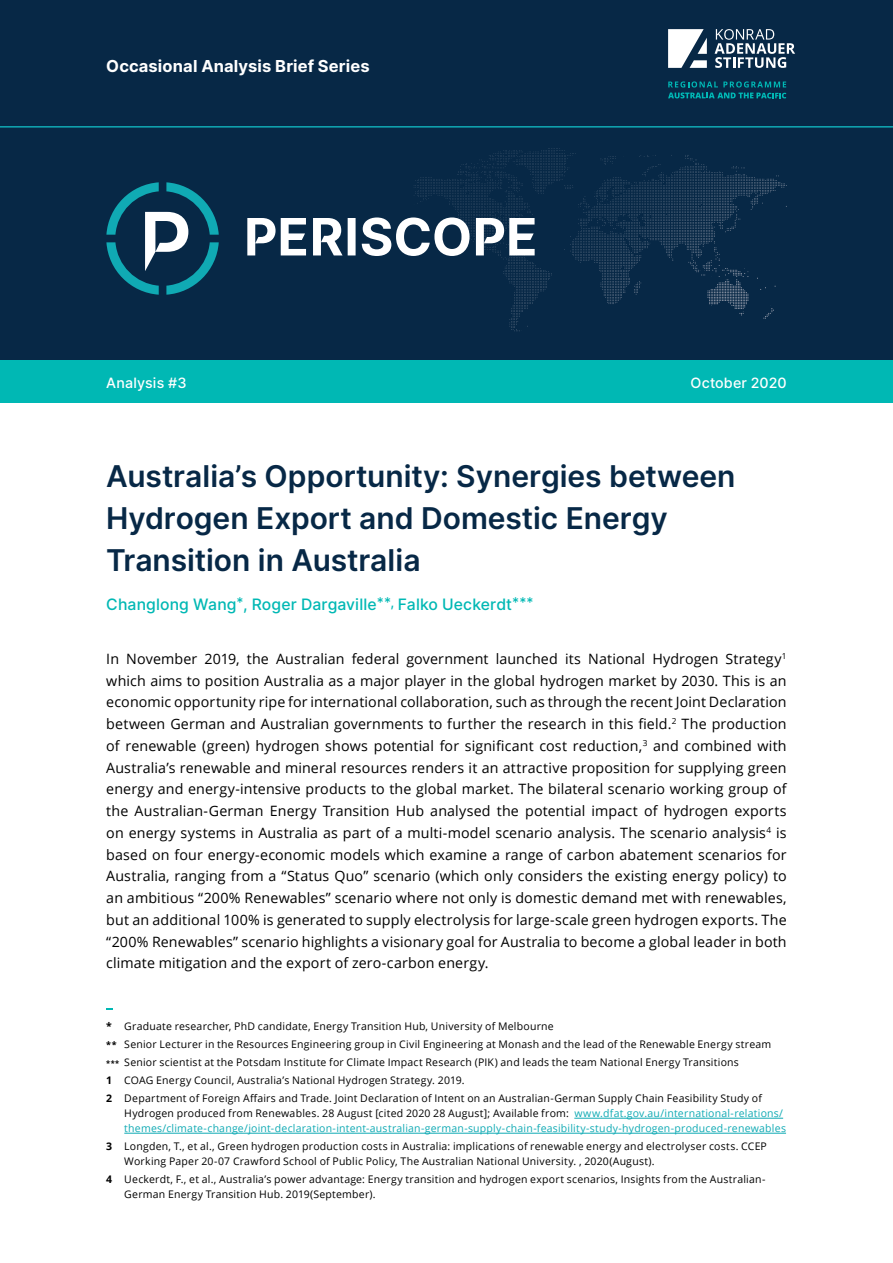
<style>
.page{position:relative;width:893px;height:1263px;background:#fff}
.page>*{position:absolute;margin:0;border:0;box-sizing:border-box;transform-origin:0 0}
.Article_Title{font:600 30px/42px "Inter";color:#072846}
.t1{font:700 16.5px "Inter";letter-spacing:.01em;color:#fff}
.Introduction{font:500 15.75px "Inter";letter-spacing:.005em;color:#00b8b4}
.t2{font:14.25px/21.8px "Open Sans";letter-spacing:.01em;color:#000;text-align:justify}
.t3{font:500 14.25px "Inter";letter-spacing:.01em;color:#fff}
.End_Note{font:10.5px/15px "Open Sans";letter-spacing:.02em;color:#000}
.s1{font-weight:700}
.s2{font-weight:700;font-size:9px}
.s3{font-weight:700;font-size:7.5px}
.s4{color:#10aab4}
</style>
<div class="page">
<div style="left:0;top:0;width:893px;height:128px;background:#072846"></div>
<div style="left:0;top:126px;width:893px;height:234px;background:#072846"></div>
<div style="left:0;top:360px;width:893px;height:42px;background:#00b8b4"></div>
<svg style="left:715px;top:29px;width:80px;height:39px"></svg>
<svg style="left:668px;top:29px;width:39px;height:39px"></svg>
<svg style="left:668px;top:81px;width:118px;height:17px"></svg>
<svg style="left:415px;top:150px;width:372px;height:181px"></svg>
<svg style="left:106px;top:182px;width:113px;height:113px"></svg>
<svg style="left:247px;top:217px;width:288px;height:39px"></svg>
<hr style="left:0;top:126px;width:893px;height:2px;background:#10aab4">
<hr style="left:574px;top:1118px;width:209px;height:1px;background:#10aab4">
<hr style="left:124px;top:1133px;width:662px;height:1px;background:#10aab4">
<p class="t1" style="left:106px;top:54px;width:265px">Occasional Analysis Brief Series</p>
<p class="t3" style="left:106px;top:373px;width:82px">Analysis #3</p>
<p class="t3" style="left:691px;top:373px;width:98px">October 2020</p>
<p class="Article_Title" style="left:106px;top:453px;width:631px">Australia’s Opportunity: Synergies between<br>Hydrogen Export and Domestic Energy<br>Transition in Australia</p>
<p class="Introduction" style="left:106px;top:593px;width:429px">Changlong Wang<sup>*</sup>, Roger Dargaville<sup>**,</sup> Falko Ueckerdt<sup>***</sup></p>
<p class="t2" style="left:106px;top:647px;width:682px">In November 2019, the Australian federal government launched its National Hydrogen Strategy<sup>1 </sup>which aims to position Australia as a major player in the global hydrogen market by 2030. This is an economic opportunity ripe for international collaboration, such as through the recent Joint Declaration between German and Australian governments to further the research in this field.<sup>2</sup> The production of renewable (green) hydrogen shows potential for significant cost reduction,<sup>3</sup> and combined with Australia’s renewable and mineral resources renders it an attractive proposition for supplying green energy and energy-intensive products to the global market. The bilateral scenario working group of the Australian-German Energy Transition Hub analysed the potential impact of hydrogen exports on energy systems in Australia as part of a multi-model scenario analysis. The scenario analysis<sup>4</sup> is based on four energy-economic models which examine a range of carbon abatement scenarios for Australia, ranging from a “Status Quo” scenario (which only considers the existing energy policy) to an ambitious “200% Renewables” scenario where not only is domestic demand met with renewables, but an additional 100% is generated to supply electrolysis for large-scale green hydrogen exports. The “200% Renewables” scenario highlights a visionary goal for Australia to become a global leader in both climate mitigation and the export of zero-carbon energy.</p>
<p class="End_Note" style="left:106px;top:1019px;width:449px"><span class="s1">*</span> Graduate researcher, PhD candidate, Energy Transition Hub, University of Melbourne</p>
<p class="End_Note" style="left:106px;top:1037px;width:666px"><span class="s2">**</span> Senior Lecturer in the Resources Engineering group in Civil Engineering at Monash and the lead of the Renewable Energy stream</p>
<p class="End_Note" style="left:106px;top:1055px;width:634px"><span class="s3">***</span> Senior scientist at the Potsdam Institute for Climate Impact Research (PIK) and leads the team National Energy Transitions</p>
<p class="End_Note" style="left:106px;top:1073px;width:360px"><span class="s1">1</span> COAG Energy Council, Australia’s National Hydrogen Strategy. 2019.</p>
<p class="End_Note" style="left:124px;top:1091px;width:663px;text-indent:-18px"><span class="s1">2</span> Department of Foreign Affairs and Trade. Joint Declaration of Intent on an Australian-German Supply Chain Feasibility Study of<br>Hydrogen produced from Renewables. 28 August [cited 2020 28 August]; Available from: <span class="s4">www.dfat.gov.au/international-relations/ themes/climate-change/joint-declaration-intent-australian-german-supply-chain-feasibility-study-hydrogen-produced-renewables</span></p>
<p class="End_Note" style="left:124px;top:1139px;width:644px;text-indent:-18px"><span class="s1">3</span> Longden, T., et al., Green hydrogen production costs in Australia: implications of renewable energy and electrolyser costs. CCEP<br>Working Paper 20-07 Crawford School of Public Policy, The Australian National University. , 2020(August).</p>
<p class="End_Note" style="left:124px;top:1172px;width:643px;text-indent:-18px"><span class="s1">4</span> Ueckerdt, F., et al., Australia’s power advantage: Energy transition and hydrogen export scenarios, Insights from the Australian-<br>German Energy Transition Hub. 2019(September).</p>
</div>
